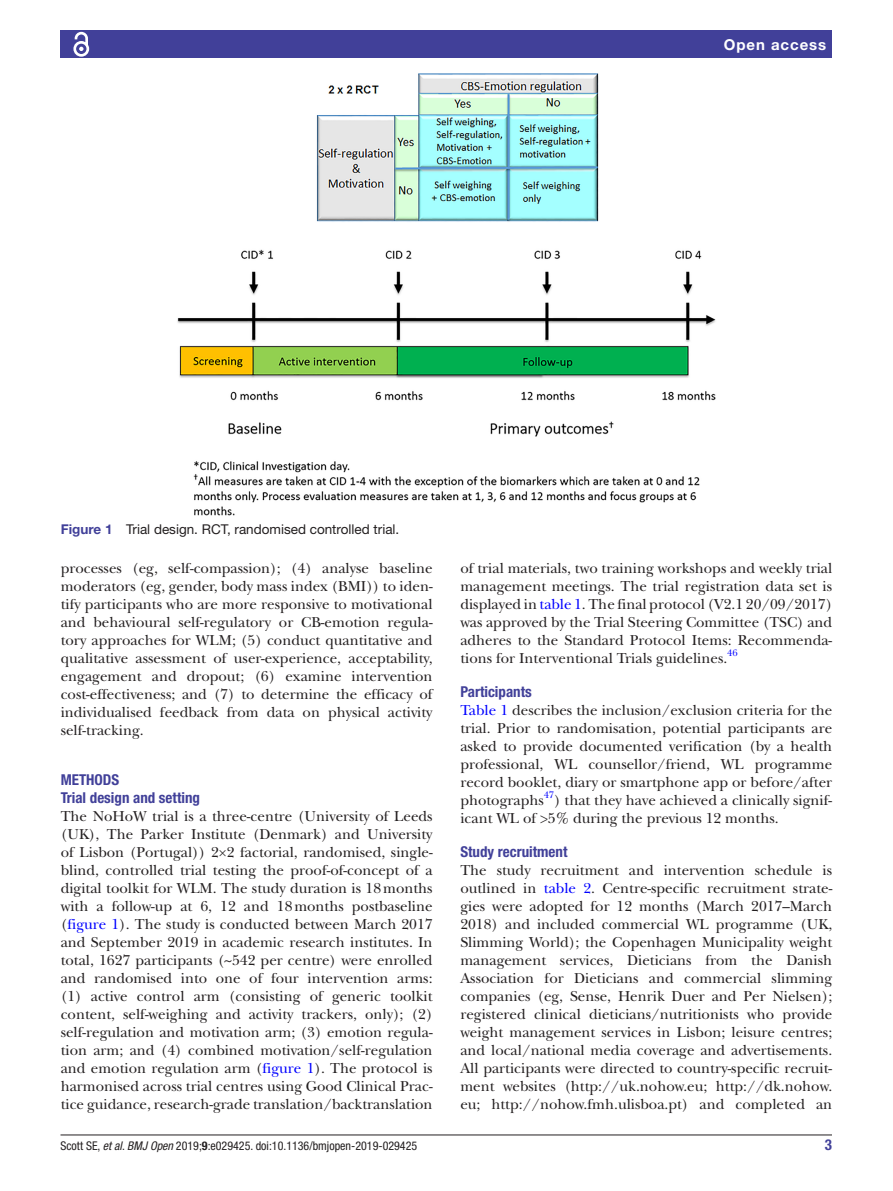
<style>
.page{position:relative;width:893px;height:1191px;background:#fff}
.page>*{position:absolute;margin:0;border:0;box-sizing:border-box;transform-origin:0 0}
.t1{font:15px/18px "New Baskerville";color:#231f20;text-align:justify}
.t2{font:700 condensed 15px/18px "Helvetica Neue LT Std";color:#414099}
.t3{font:700 15px "Helvetica Neue LT Std";letter-spacing:.065em;color:#fff}
.t4{font:13.5px "Helvetica Neue LT Std";color:#231f20}
.t5{font:condensed 12px "Helvetica Neue LT Std";color:#231f20}
.t6{font:9.9px "New Baskerville";color:#00f}
.s1{font-weight:700;color:#414099}
.s2{color:#00f}
.s3{font-style:italic}
.s4{font-weight:700}
</style>
<div class="page">
<hr style="left:61px;top:1134px;width:771px;height:1px;background:#231f20">
<div style="left:61px;top:31px;width:771px;height:27px;background:#414099"></div>
<svg style="left:73px;top:31px;width:17px;height:26px"></svg>
<img style="left:177px;top:73px;width:539px;height:443px">
<p class="t3" style="left:724px;top:35px;width:104px">Open access</p>
<p class="t4" style="left:61px;top:521px;width:340px"><span class="s1">Figure 1</span> Trial design. RCT, randomised controlled trial.</p>
<p class="t1" style="left:61px;top:559px;width:373px">processes (eg, self-compassion); (4) analyse baseline moderators (eg, gender, body mass index (BMI)) to iden&shy;tify participants who are more responsive to motivational and behavioural self-regulatory or CB-emotion regula&shy;tory approaches for WLM; (5) conduct quantitative and qualitative assessment of user-experience, acceptability, engagement and dropout; (6) examine intervention cost-effectiveness; and (7) to determine the efficacy of individualised feedback from data on physical activity self-tracking.</p>
<p class="t2" style="left:61px;top:770px;width:141px">Methods<br>Trial design and setting</p>
<p class="t1" style="left:61px;top:807px;width:373px">The NoHoW trial is a three-centre (University of Leeds (UK), The Parker Institute (Denmark) and University of Lisbon (Portugal)) 2×2 factorial, randomised, single&shy;blind, controlled trial testing the proof-of-concept of a digital toolkit for WLM. The study duration is 18months with a follow-up at 6, 12 and 18months postbaseline (<span class="s2">figure 1</span>). The study is conducted between March 2017 and September 2019 in academic research institutes. In total, 1627 participants (~542 per centre) were enrolled and randomised into one of four intervention arms: (1) active control arm (consisting of generic toolkit content, self-weighing and activity trackers, only); (2) self-regulation and motivation arm; (3) emotion regula&shy;tion arm; and (4) combined motivation/self-regulation and emotion regulation arm (<span class="s2">figure 1</span>). The protocol is harmonised across trial centres using Good Clinical Prac&shy;tice guidance, research-grade translation/backtranslation</p>
<p class="t1" style="left:460px;top:559px;width:373px">of trial materials, two training workshops and weekly trial management meetings. The trial registration data set is displayed in <span class="s2">table 1</span>. The final protocol (V2.1 20/09/2017) was approved by the Trial Steering Committee (TSC) and adheres to the Standard Protocol Items: Recommenda&shy;tions for Interventional Trials guidelines.</p>
<p class="t6" style="left:727px;top:647px;width:12px">46</p>
<p class="t2" style="left:460px;top:682px;width:73px">Participants</p>
<p class="t1" style="left:460px;top:701px;width:373px"><span class="s2">Table 1</span> describes the inclusion/exclusion criteria for the trial. Prior to randomisation, potential participants are asked to provide documented verification (by a health professional, WL counsellor/friend, WL programme record booklet, diary or smartphone app or before/after photographs</p>
<p class="t6" style="left:544px;top:789px;width:12px">47</p>
<p class="t1" style="left:460px;top:791px;width:373px;text-indent:94px">) that they have achieved a clinically signif&shy;icant WL of &gt;5% during the previous 12 months.</p>
<p class="t2" style="left:460px;top:842px;width:109px">Study recruitment</p>
<p class="t1" style="left:460px;top:861px;width:373px">The study recruitment and intervention schedule is outlined in <span class="s2">table 2</span>. Centre-specific recruitment strate&shy;gies were adopted for 12 months (March 2017–March 2018) and included commercial WL programme (UK, Slimming World); the Copenhagen Municipality weight management services, Dieticians from the Danish Association for Dieticians and commercial slimming companies (eg, Sense, Henrik Duer and Per Nielsen); registered clinical dieticians/nutritionists who provide weight management services in Lisbon; leisure centres; and local/national media coverage and advertisements.<br>All participants were directed to country-specific recruit&shy;ment websites (http://uk.nohow.eu; http://dk.nohow. eu; http://nohow.fmh.ulisboa.pt) and completed an</p>
<p class="t5" style="left:61px;top:1138px;width:358px">Scott SE, <span class="s3">et al</span>. <span class="s3">BMJ Open</span> 2019;<span class="s4">9</span>:e029425. doi:10.1136/bmjopen-2019-029425</p>
<p class="t2" style="left:825px;top:1135px;width:9px">3</p>
</div>
